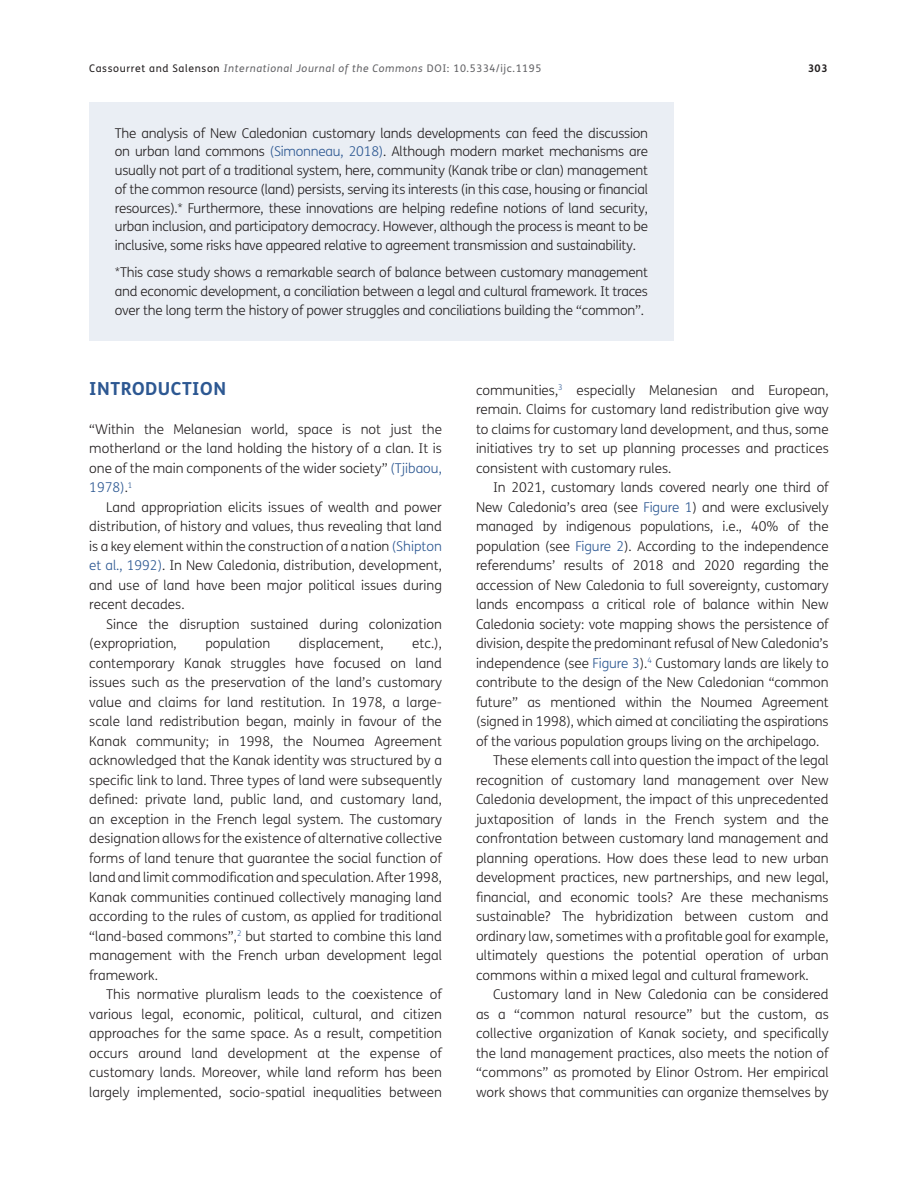
<style>
.page{position:relative;width:918px;height:1188px;background:#fff}
.page>*{position:absolute;margin:0;border:0;box-sizing:border-box;transform-origin:0 0}
.t1{font:700 18px "FS Me";letter-spacing:.03em;color:#2d5892}
.Body_Copy{font:300 13.5px/19.5px "FS Me";color:#231f20;text-align:justify}
.Abstract_Copy{font:300 13.5px/18.8px "FS Me";letter-spacing:-.015em;color:#231f20;text-align:justify}
.Body_Copy_-_1st_Para{font:300 13.5px/19.5px "FS Me";color:#231f20;text-align:justify}
.t2{font:italic 10.5px "FS Me";letter-spacing:.06em;color:#636366}
.t3{font:700 10.5px "FS Me";color:#231f20}
.s1{font-style:normal;color:#231f20}
.s2{font-style:normal}
.s3{color:#2d5892}
</style>
<div class="page">
<div style="left:89px;top:102px;width:585px;height:238px;background:#eaeef4"></div>
<p class="t2" style="left:89px;top:62px;width:454px"><span class="s1">Cassourret and Salenson</span> International Journal of the Commons <span class="s2">DOI: 10.5334/ijc.1195</span></p>
<p class="t3" style="left:808px;top:61px;width:21px">303</p>
<p class="Abstract_Copy" style="left:115px;top:124px;width:535px">The analysis of New Caledonian customary lands developments can feed the discussion on urban land commons <span class="s3">(Simonneau, 2018)</span>. Although modern market mechanisms are usually not part of a traditional system, here, community (Kanak tribe or clan) management of the common resource (land) persists, serving its interests (in this case, housing or financial resources).* Furthermore, these innovations are helping redefine notions of land security, urban inclusion, and participatory democracy. However, although the process is meant to be inclusive, some risks have appeared relative to agreement transmission and sustainability.</p>
<p class="Abstract_Copy" style="left:115px;top:264px;width:535px">*This case study shows a remarkable search of balance between customary management and economic development, a conciliation between a legal and cultural framework. It traces over the long term the history of power struggles and conciliations building the “common”.</p>
<h1 class="t1" style="left:89px;top:377px;width:138px">INTRODUCTION</h1>
<p class="Body_Copy_-_1st_Para" style="left:89px;top:419px;width:354px">“Within the Melanesian world, space is not just the motherland or the land holding the history of a clan. It is one of the main components of the wider society” <span class="s3">(Tjibaou, 1978)</span>.<sup>1</sup></p>
<p class="Body_Copy" style="left:89px;top:497px;width:354px;text-indent:17px">Land appropriation elicits issues of wealth and power distribution, of history and values, thus revealing that land is a key element within the construction of a nation <span class="s3">(Shipton et al., 1992)</span>. In New Caledonia, distribution, development, and use of land have been major political issues during recent decades.</p>
<p class="Body_Copy" style="left:89px;top:614px;width:354px;text-indent:17px">Since the disruption sustained during colonization (expropriation,</p>
<p class="Body_Copy" style="left:89px;top:634px;width:354px;text-indent:323px">etc.), contemporary Kanak struggles have focused on land issues such as the preservation of the land’s customary value and claims for land restitution. In 1978, a large&shy;scale land redistribution began, mainly in favour of the Kanak community; in 1998, the Noumea Agreement acknowledged that the Kanak identity was structured by a specific link to land. Three types of land were subsequently defined: private land, public land, and customary land, an exception in the French legal system. The customary designation allows for the existence of alternative collective forms of land tenure that guarantee the social function of land and limit commodification and speculation. After 1998, Kanak communities continued collectively managing land according to the rules of custom, as applied for traditional “land-based commons”,<sup>2</sup> but started to combine this land management with the French urban development legal framework.</p>
<p class="Body_Copy" style="left:89px;top:985px;width:354px;text-indent:17px">This normative pluralism leads to the coexistence of various legal, economic, political, cultural, and citizen approaches for the same space. As a result, competition occurs around land development at the expense of customary lands. Moreover, while land reform has been largely implemented, socio-spatial inequalities between</p>
<p class="Body_Copy" style="left:205px;top:634px;width:66px">population</p>
<p class="Body_Copy" style="left:299px;top:634px;width:86px">displacement,</p>
<p class="Body_Copy" style="left:476px;top:380px;width:354px">communities,<sup>3</sup> especially Melanesian and European, remain. Claims for customary land redistribution give way to claims for customary land development, and thus, some initiatives try to set up planning processes and practices consistent with customary rules.</p>
<p class="Body_Copy" style="left:476px;top:478px;width:354px;text-indent:17px">In 2021, customary lands covered nearly one third of New Caledonia’s area (see <span class="s3">Figure 1</span>) and were exclusively managed by indigenous populations, i.e., 40% of the population (see <span class="s3">Figure 2</span>). According to the independence referendums’ results of 2018 and 2020 regarding the accession of New Caledonia to full sovereignty, customary lands encompass a critical role of balance within New Caledonia society: vote mapping shows the persistence of division, despite the predominant refusal of New Caledonia’s independence (see <span class="s3">Figure 3</span>).<sup>4</sup> Customary lands are likely to contribute to the design of the New Caledonian “common future” as mentioned within the Noumea Agreement (signed in 1998), which aimed at conciliating the aspirations of the various population groups living on the archipelago.</p>
<p class="Body_Copy" style="left:476px;top:751px;width:354px;text-indent:17px">These elements call into question the impact of the legal recognition of customary land management over New Caledonia development, the impact of this unprecedented juxtaposition of lands in the French system and the confrontation between customary land management and planning operations. How does these lead to new urban development practices, new partnerships, and new legal, financial, and economic tools? Are these mechanisms sustainable? The hybridization between custom and ordinary law, sometimes with a profitable goal for example, ultimately questions the potential operation of urban commons within a mixed legal and cultural framework.</p>
<p class="Body_Copy" style="left:476px;top:985px;width:354px;text-indent:17px">Customary land in New Caledonia can be considered as a “common natural resource” but the custom, as collective organization of Kanak society, and specifically the land management practices, also meets the notion of “commons” as promoted by Elinor Ostrom. Her empirical work shows that communities can organize themselves by</p>
</div>
